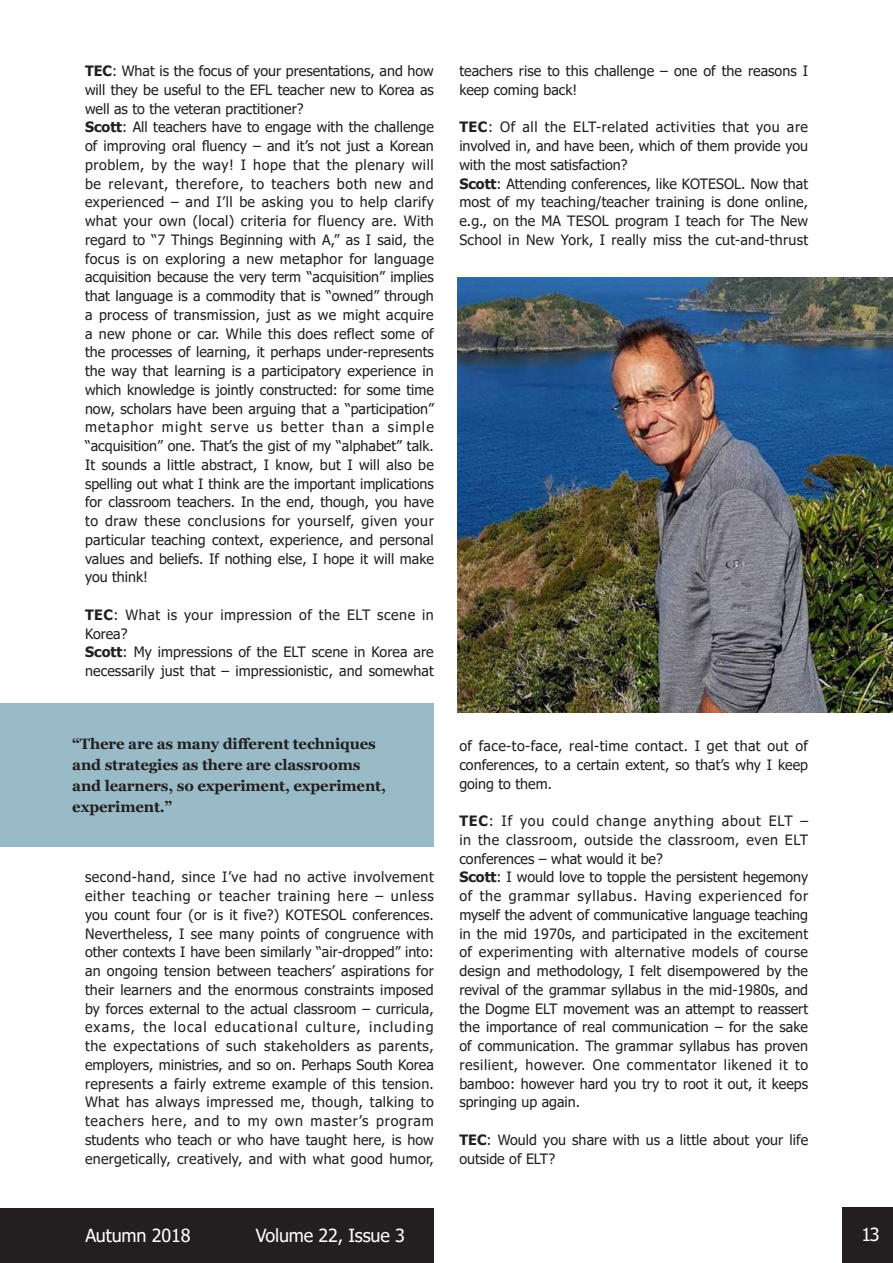
<style>
.page{position:relative;width:893px;height:1263px;background:#fff}
.page>*{position:absolute;margin:0;border:0;box-sizing:border-box;transform-origin:0 0}
.t1{font:18px "Tahoma";letter-spacing:-.01em;color:#fff}
.t2{font:700 15px/21px "Georgia";letter-spacing:-.01em;color:#231f20}
.t3{font:14.25px/18.8px "Tahoma";letter-spacing:.005em;color:#231f20}
.s1{font-weight:700}
</style>
<div class="page">
<div style="left:843px;top:1207px;width:50px;height:56px;background:#231f20"></div>
<div style="left:0;top:1208px;width:434px;height:55px;background:#231f20"></div>
<img style="left:457px;top:277px;width:436px;height:435px">
<div style="left:0;top:703px;width:434px;height:144px;background:#99bac7"></div>
<p class="t3" style="left:85px;top:62px;width:350px"><span class="s1">TEC</span>: What is the focus of your presentations, and how will they be useful to the EFL teacher new to Korea as well as to the veteran practitioner?<br><span class="s1">Scott</span>: All teachers have to engage with the challenge of improving oral fluency – and it’s not just a Korean problem, by the way! I hope that the plenary will be relevant, therefore, to teachers both new and experienced – and I’ll be asking you to help clarify what your own (local) criteria for fluency are. With regard to “7 Things Beginning with A,” as I said, the focus is on exploring a new metaphor for language acquisition because the very term “acquisition” implies that language is a commodity that is “owned” through a process of transmission, just as we might acquire a new phone or car. While this does reflect some of the processes of learning, it perhaps under-represents the way that learning is a participatory experience in which knowledge is jointly constructed: for some time now, scholars have been arguing that a “participation” metaphor might serve us better than a simple “acquisition” one. That’s the gist of my “alphabet” talk.<br>It sounds a little abstract, I know, but I will also be spelling out what I think are the important implications for classroom teachers. In the end, though, you have to draw these conclusions for yourself, given your particular teaching context, experience, and personal values and beliefs. If nothing else, I hope it will make you think!</p>
<p class="t3" style="left:85px;top:606px;width:350px"><span class="s1">TEC</span>: What is your impression of the ELT scene in Korea?<br><span class="s1">Scott</span>: My impressions of the ELT scene in Korea are necessarily just that – impressionistic, and somewhat</p>
<p class="t2" style="left:72px;top:733px;width:315px">“There are as many different techniques and strategies as there are classrooms and learners, so experiment, experiment, experiment.”</p>
<p class="t3" style="left:85px;top:869px;width:350px;text-align:justify">second-hand, since I’ve had no active involvement either teaching or teacher training here – unless you count four (or is it five?) KOTESOL conferences.<br>Nevertheless, I see many points of congruence with other contexts I have been similarly “air-dropped” into: an ongoing tension between teachers’ aspirations for their learners and the enormous constraints imposed by forces external to the actual classroom – curricula, exams, the local educational culture, including the expectations of such stakeholders as parents, employers, ministries, and so on. Perhaps South Korea represents a fairly extreme example of this tension.<br>What has always impressed me, though, talking to teachers here, and to my own master’s program students who teach or who have taught here, is how energetically, creatively, and with what good humor,</p>
<p class="t3" style="left:459px;top:62px;width:350px">teachers rise to this challenge – one of the reasons I keep coming back!</p>
<p class="t3" style="left:459px;top:119px;width:350px"><span class="s1">TEC</span>: Of all the ELT-related activities that you are involved in, and have been, which of them provide you with the most satisfaction?<br><span class="s1">Scott</span>: Attending conferences, like KOTESOL. Now that most of my teaching/teacher training is done online, e.g., on the MA TESOL program I teach for The New School in New York, I really miss the cut-and-thrust</p>
<p class="t3" style="left:459px;top:737px;width:350px;text-align:justify">of face-to-face, real-time contact. I get that out of conferences, to a certain extent, so that’s why I keep going to them.</p>
<p class="t3" style="left:459px;top:812px;width:350px"><span class="s1">TEC</span>: If you could change anything about ELT – in the classroom, outside the classroom, even ELT conferences – what would it be?<br><span class="s1">Scott</span>: I would love to topple the persistent hegemony of the grammar syllabus. Having experienced for myself the advent of communicative language teaching in the mid 1970s, and participated in the excitement of experimenting with alternative models of course design and methodology, I felt disempowered by the revival of the grammar syllabus in the mid-1980s, and the Dogme ELT movement was an attempt to reassert the importance of real communication – for the sake of communication. The grammar syllabus has proven resilient, however. One commentator likened it to bamboo: however hard you try to root it out, it keeps springing up again.</p>
<p class="t3" style="left:459px;top:1131px;width:350px"><span class="s1">TEC</span>: Would you share with us a little about your life outside of ELT?</p>
<p class="t1" style="left:85px;top:1223px;width:107px">Autumn 2018</p>
<p class="t1" style="left:256px;top:1223px;width:151px">Volume 22, Issue 3</p>
<p class="t1" style="left:861px;top:1222px;width:20px">13</p>
</div>
